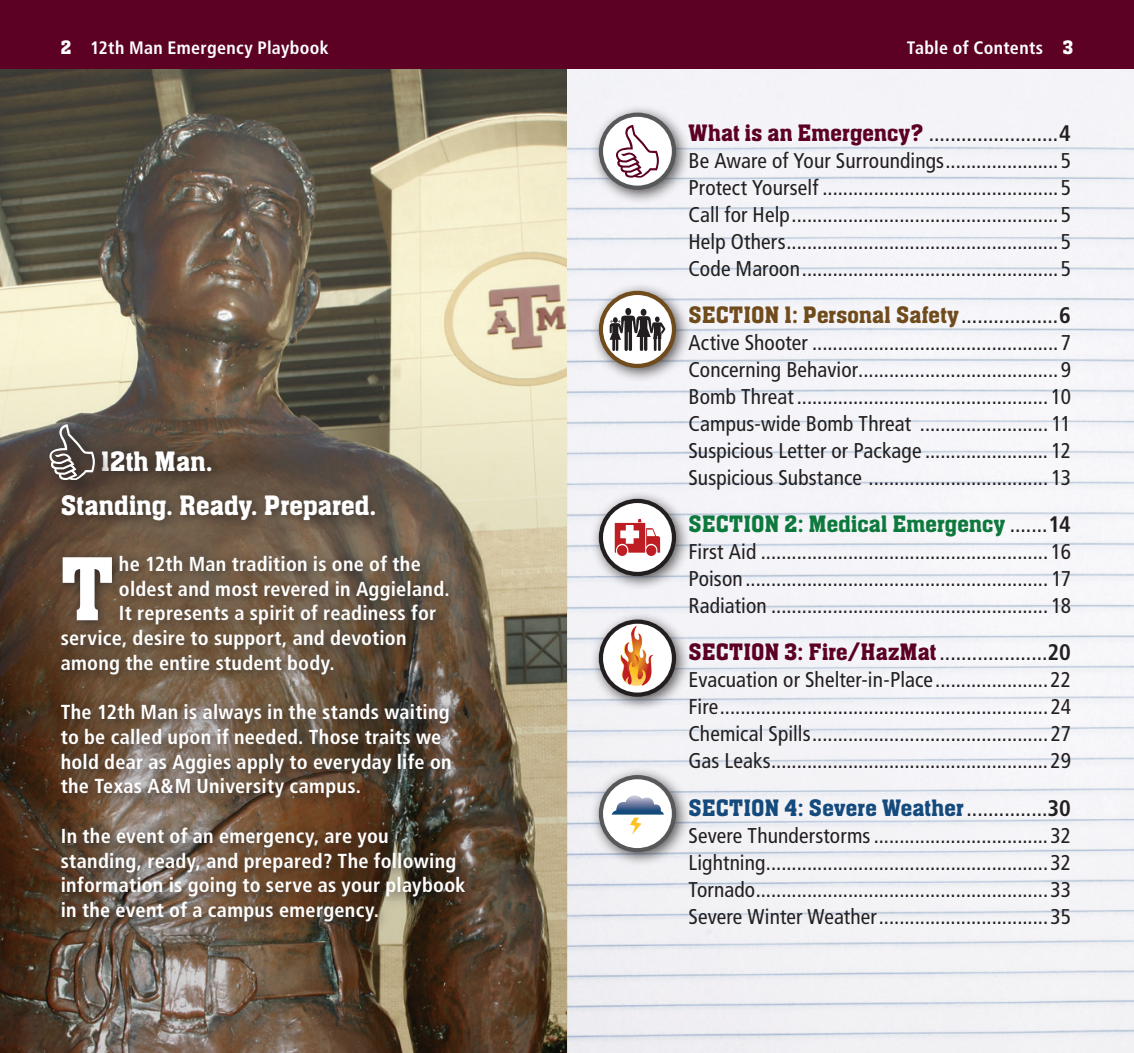
<style>
.page{position:relative;width:1134px;height:1053px;background:#fff}
.page>*{position:absolute;margin:0;border:0;box-sizing:border-box;transform-origin:0 0}
.t1{font:500 94.5px "Aachen Std";color:#fff}
.t2{font:500 29.25px "Aachen Std";letter-spacing:.005em;color:#fff}
.t3{font:500 24.75px "Aachen Std";letter-spacing:.01em;color:#704c1d}
.t4{font:500 24.75px "Aachen Std";letter-spacing:.015em;color:#5c0024}
.t5{font:500 24.75px "Aachen Std";letter-spacing:.01em;color:#144a7c}
.t6{font:500 24.75px "Aachen Std";letter-spacing:.01em;color:#0d793d}
.t7{font:condensed 22.5px "Frutiger";color:#231f20}
.t8{font:condensed 21.38px "Frutiger";letter-spacing:.005em;color:#231f20}
.t9{font:700 condensed 20.25px/24.8px "Frutiger";letter-spacing:.015em;color:#fff}
.t10{font:700 condensed 18px "Frutiger";letter-spacing:.015em;color:#fff}
.s1{font-family:"Aachen Std";font-weight:500;font-stretch:normal;font-size:20.25px}
.s2{font-family:"Aachen Std";font-weight:500;font-stretch:normal}
.s3{font-family:"Aachen Std";font-weight:500;font-stretch:normal;font-size:24.75px;color:#5c0024}
.s4{font-weight:700}
.s5{font-family:"Frutiger";font-weight:400;font-stretch:condensed;font-size:22.5px;color:#231f20}
.s6{font-family:"Frutiger";font-weight:700;font-stretch:condensed;font-size:22.5px;color:#231f20}
</style>
<div class="page">
<svg style="left:0;top:69px;width:567px;height:984px;background:#857964"></svg>
<div style="left:53px;top:442px;width:426px;height:494px;background:#231f20;opacity:.75"></div>
<div style="left:46px;top:421px;width:69px;height:79px;background:#231f20;opacity:.75"></div>
<svg style="left:50px;top:424px;width:45px;height:56px;background:#716a67"></svg>
<div style="left:0;top:0;width:567px;height:69px;background:#5c0024"></div>
<div style="left:567px;top:0;width:567px;height:69px;background:#5c0024"></div>
<div style="left:590px;top:767px;width:101px;height:100px;background:#231f20;opacity:.75"></div>
<svg style="left:601px;top:777px;width:73px;height:73px"></svg>
<div style="left:599px;top:775px;width:77px;height:77px;border:4px solid #57585a;border-radius:50%"></div>
<svg style="left:612px;top:796px;width:52px;height:39px"></svg>
<div style="left:590px;top:282px;width:101px;height:101px;background:#231f20;opacity:.75"></div>
<svg style="left:601px;top:293px;width:73px;height:73px"></svg>
<div style="left:599px;top:291px;width:77px;height:77px;border:4px solid #704c1d;border-radius:50%"></div>
<svg style="left:610px;top:308px;width:55px;height:43px"></svg>
<div style="left:590px;top:490px;width:101px;height:101px;background:#231f20;opacity:.75"></div>
<svg style="left:601px;top:501px;width:73px;height:73px"></svg>
<div style="left:599px;top:499px;width:77px;height:77px;border:4px solid #231f20;border-radius:50%"></div>
<svg style="left:615px;top:519px;width:45px;height:37px"></svg>
<div style="left:590px;top:611px;width:101px;height:101px;background:#231f20;opacity:.75"></div>
<svg style="left:601px;top:622px;width:73px;height:73px"></svg>
<div style="left:599px;top:620px;width:77px;height:77px;border:4px solid #231f20;border-radius:50%"></div>
<svg style="left:620px;top:626px;width:34px;height:60px"></svg>
<div style="left:590px;top:104px;width:101px;height:101px;background:#231f20;opacity:.75"></div>
<svg style="left:601px;top:115px;width:73px;height:73px"></svg>
<div style="left:599px;top:113px;width:77px;height:77px;border:4px solid #57585a;border-radius:50%"></div>
<svg style="left:616px;top:125px;width:43px;height:53px"></svg>
<p class="t10" style="left:61px;top:37px;width:270px"><span class="s1">2</span> 12th Man Emergency Playbook</p>
<p class="t10" style="left:907px;top:37px;width:168px">Table of Contents <span class="s1">3</span><span class="s2">3</span></p>
<p class="t2" style="left:101px;top:445px;width:113px">12th Man.</p>
<p class="t2" style="left:61px;top:489px;width:317px">Standing. Ready. Prepared.</p>
<p class="t1" style="left:61px;top:538px;width:55px">T</p>
<p class="t9" style="left:119px;top:551px;width:303px">he 12th Man tradition is one of the</p>
<p class="t9" style="left:119px;top:576px;width:332px">oldest and most revered in Aggieland.</p>
<p class="t9" style="left:119px;top:601px;width:319px">It represents a spirit of readiness for</p>
<p class="t9" style="left:61px;top:626px;width:347px">service, desire to support, and devotion</p>
<p class="t9" style="left:61px;top:650px;width:276px">among the entire student body.</p>
<p class="t9" style="left:61px;top:700px;width:392px">The 12th Man is always in the stands waiting to be called upon if needed. Those traits we hold dear as Aggies apply to everyday life on the Texas A&amp;M University campus.</p>
<p class="t9" style="left:61px;top:824px;width:406px">In the event of an emergency, are you standing, ready, and prepared? The following information is going to serve as your playbook in the event of a campus emergency.</p>
<p class="t7" style="left:688px;top:120px;width:384px"><span class="s3">What is an Emergency?</span> ........................<span class="s4">4</span></p>
<p class="t8" style="left:688px;top:148px;width:384px">Be Aware of Your Surroundings......................5</p>
<p class="t8" style="left:688px;top:175px;width:384px">Protect Yourself ..............................................5</p>
<p class="t8" style="left:688px;top:202px;width:384px">Call for Help....................................................5</p>
<p class="t8" style="left:688px;top:229px;width:384px">Help Others.....................................................5</p>
<p class="t8" style="left:688px;top:256px;width:384px">Code Maroon..................................................5</p>
<p class="t3" style="left:688px;top:301px;width:384px">SECTION 1: Personal Safety<span class="s5">..................</span><span class="s6">6</span></p>
<p class="t8" style="left:688px;top:330px;width:384px">Active Shooter ................................................7</p>
<p class="t8" style="left:688px;top:357px;width:384px">Concerning Behavior.......................................9</p>
<p class="t8" style="left:688px;top:384px;width:384px">Bomb Threat................................................. 10</p>
<p class="t8" style="left:688px;top:411px;width:384px">Campus-wide Bomb Threat ......................... 11</p>
<p class="t8" style="left:689px;top:438px;width:384px">Suspicious Letter or Package ........................ 12</p>
<p class="t8" style="left:688px;top:465px;width:384px">Suspicious Substance ................................... 13</p>
<p class="t6" style="left:688px;top:511px;width:384px">SECTION 2: Medical Emergency <span class="s5">.......</span><span class="s6">14</span></p>
<p class="t8" style="left:688px;top:539px;width:384px">First Aid ........................................................ 16</p>
<p class="t8" style="left:689px;top:566px;width:384px">Poison ........................................................... 17</p>
<p class="t8" style="left:689px;top:593px;width:384px">Radiation ...................................................... 18</p>
<p class="t4" style="left:688px;top:639px;width:384px">SECTION 3: Fire/HazMat <span class="s5">....................</span><span class="s6">20</span></p>
<p class="t8" style="left:688px;top:668px;width:384px">Evacuation or Shelter-in-Place......................22</p>
<p class="t8" style="left:689px;top:695px;width:384px">Fire................................................................ 24</p>
<p class="t8" style="left:688px;top:722px;width:384px">Chemical Spills.............................................. 27</p>
<p class="t8" style="left:688px;top:749px;width:384px">Gas Leaks......................................................29</p>
<p class="t5" style="left:688px;top:794px;width:384px">SECTION 4: Severe Weather<span class="s5">...............</span><span class="s6">30</span></p>
<p class="t8" style="left:688px;top:823px;width:384px">Severe Thunderstorms..................................32</p>
<p class="t8" style="left:688px;top:850px;width:384px">Lightning.......................................................32</p>
<p class="t8" style="left:689px;top:877px;width:384px">Tornado.........................................................33</p>
<p class="t8" style="left:688px;top:904px;width:384px">Severe Winter Weather.................................35</p>
</div>
